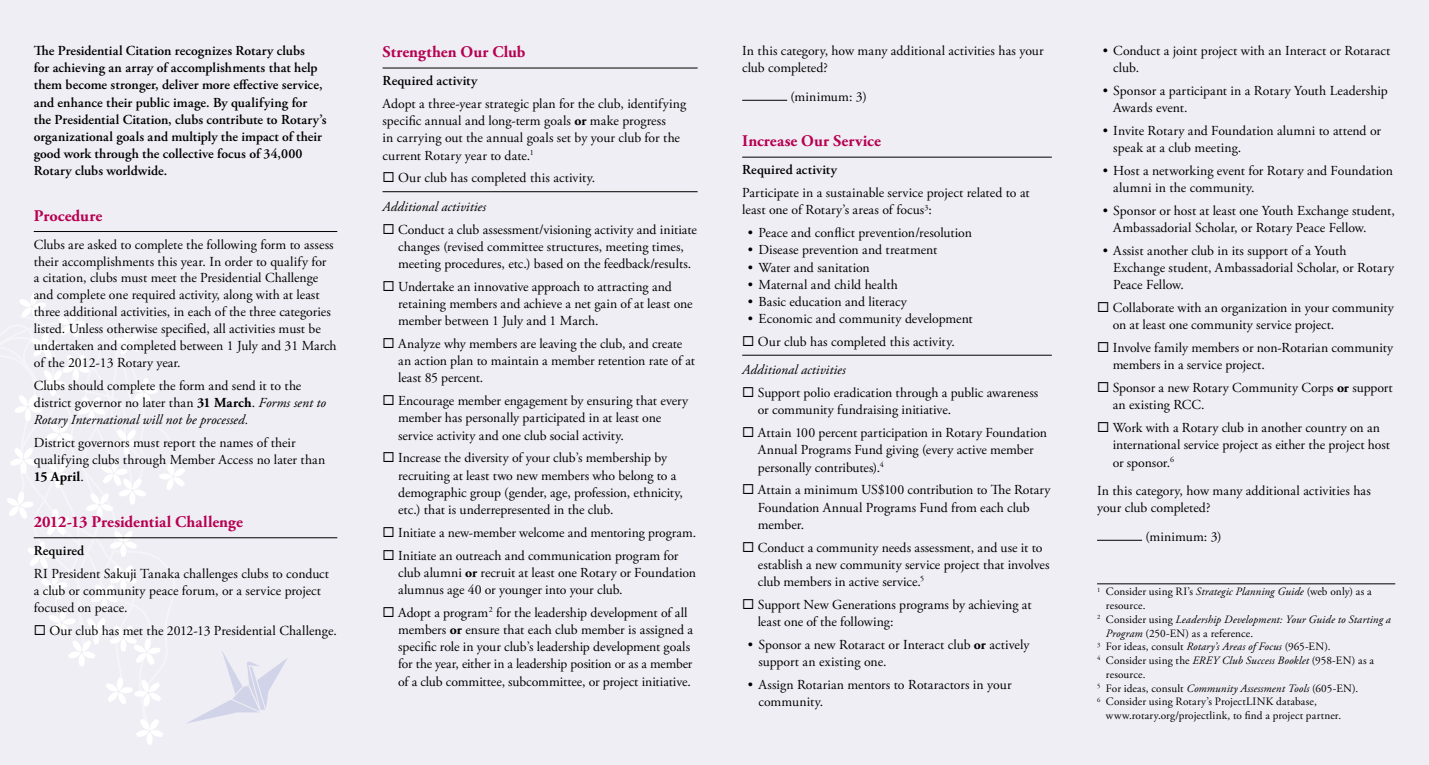
<style>
.page{position:relative;width:1429px;height:765px;background:#efeef5}
.page>*{position:absolute;margin:0;border:0;box-sizing:border-box;transform-origin:0 0}
.t1{font:700 16.25px "Adobe Garamond Pro";letter-spacing:.005em;color:#b70050}
.t2{font:13.75px/17.2px "Adobe Garamond Pro";letter-spacing:-.005em;color:#000}
.t3{font:600 13.75px/17.2px "Adobe Garamond Pro";letter-spacing:.005em;color:#000}
.t4{font:11.25px "Adobe Garamond Pro";letter-spacing:.015em;color:#000}
.t5{font:italic 11.25px "Adobe Garamond Pro";letter-spacing:.01em;color:#000}
.s1{font-weight:700}
.s2{font-style:italic}
.s3{font-style:normal}
</style>
<div class="page">
<svg style="left:7px;top:293px;width:281px;height:452px"></svg>
<hr style="left:742px;top:157px;width:310px;height:1px;background:#000">
<hr style="left:742px;top:355px;width:310px;height:1px;background:#000">
<hr style="left:742px;top:100px;width:45px;height:1px;background:#000">
<hr style="left:1097px;top:540px;width:45px;height:1px;background:#000">
<hr style="left:34px;top:231px;width:303px;height:1px;background:#000">
<hr style="left:34px;top:537px;width:303px;height:1px;background:#000">
<hr style="left:382px;top:68px;width:316px;height:1px;background:#000">
<hr style="left:382px;top:191px;width:316px;height:1px;background:#000">
<hr style="left:1097px;top:584px;width:298px;height:1px;background:#000">
<p class="t3" style="left:34px;top:42px;width:294px">The Presidential Citation recognizes Rotary clubs<br>for achieving an array of accomplishments that help them become stronger, deliver more effective service, and enhance their public image. By qualifying for the Presidential Citation, clubs contribute to Rotary’s organizational goals and multiply the impact of their good work through the collective focus of 34,000<br>Rotary clubs worldwide.</p>
<p class="t1" style="left:34px;top:206px;width:70px">Procedure</p>
<p class="t2" style="left:34px;top:236px;width:304px;line-height:16.9px">Clubs are asked to complete the following form to assess their accomplishments this year. In order to qualify for<br>a citation, clubs must meet the Presidential Challenge and complete one required activity, along with at least three additional activities, in each of the three categories listed. Unless otherwise specified, all activities must be undertaken and completed between 1 July and 31 March of the 2012-13 Rotary year.</p>
<p class="t2" style="left:34px;top:377px;width:294px">Clubs should complete the form and send it to the district governor no later than <span class="s1">31 March</span>. <span class="s2">Forms sent to<br>Rotary International will not be processed.</span></p>
<p class="t2" style="left:34px;top:434px;width:293px">District governors must report the names of their qualifying clubs through Member Access no later than<br><span class="s1">15 April</span>.</p>
<p class="t1" style="left:34px;top:512px;width:211px">2012-13 Presidential Challenge</p>
<p class="t3" style="left:34px;top:542px;width:52px">Required</p>
<p class="t2" style="left:34px;top:565px;width:297px">RI President Sakuji Tanaka challenges clubs to conduct a club or community peace forum, or a service project focused on peace.</p>
<p class="t2" style="left:34px;top:622px;width:305px">◻ Our club has met the 2012-13 Presidential Challenge.</p>
<p class="t1" style="left:382px;top:42px;width:144px">Strengthen Our Club</p>
<p class="t3" style="left:382px;top:72px;width:96px">Required activity</p>
<p class="t2" style="left:382px;top:96px;width:305px">Adopt a three-year strategic plan for the club, identifying specific annual and long-term goals <span class="s1">or</span> make progress<br>in carrying out the annual goals set by your club for the current Rotary year to date.<sup>1</sup></p>
<p class="t2" style="left:382px;top:164px;width:214px;line-height:28.4px">◻ Our club has completed this activity.<br><span class="s2">Additional activities</span></p>
<p class="t2" style="left:398px;top:221px;width:300px;text-indent:-16px">◻ Conduct a club assessment/visioning activity and initiate changes (revised committee structures, meeting times, meeting procedures, etc.) based on the feedback/results.</p>
<p class="t2" style="left:398px;top:278px;width:296px;text-indent:-16px">◻ Undertake an innovative approach to attracting and retaining members and achieve a net gain of at least one member between 1 July and 1 March.</p>
<p class="t2" style="left:398px;top:336px;width:298px;text-indent:-16px">◻ Analyze why members are leaving the club, and create an action plan to maintain a member retention rate of at least 85 percent.</p>
<p class="t2" style="left:398px;top:393px;width:291px;text-indent:-16px">◻ Encourage member engagement by ensuring that every member has personally participated in at least one service activity and one club social activity.</p>
<p class="t2" style="left:398px;top:450px;width:286px;text-indent:-16px">◻ Increase the diversity of your club’s membership by recruiting at least two new members who belong to a demographic group (gender, age, profession, ethnicity, etc.) that is underrepresented in the club.</p>
<p class="t2" style="left:382px;top:524px;width:315px">◻ Initiate a new-member welcome and mentoring program.</p>
<p class="t2" style="left:398px;top:547px;width:299px;text-indent:-16px">◻ Initiate an outreach and communication program for club alumni <span class="s1">or</span> recruit at least one Rotary or Foundation alumnus age 40 or younger into your club.</p>
<p class="t2" style="left:398px;top:604px;width:296px;text-indent:-16px">◻ Adopt a program<sup>2</sup> for the leadership development of all members <span class="s1">or</span> ensure that each club member is assigned a specific role in your club’s leadership development goals for the year, either in a leadership position or as a member of a club committee, subcommittee, or project initiative.</p>
<p class="t2" style="left:742px;top:42px;width:303px">In this category, how many additional activities has your club completed?</p>
<p class="t2" style="left:791px;top:88px;width:78px">(minimum: 3)</p>
<p class="t1" style="left:742px;top:131px;width:140px">Increase Our Service</p>
<p class="t3" style="left:742px;top:162px;width:96px">Required activity</p>
<p class="t2" style="left:742px;top:185px;width:289px">Participate in a sustainable service project related to at least one of Rotary’s areas of focus<sup>3</sup>:</p>
<p class="t2" style="left:748px;top:225px;width:226px">• Peace and conflict prevention/resolution</p>
<p class="t2" style="left:748px;top:242px;width:191px">• Disease prevention and treatment</p>
<p class="t2" style="left:748px;top:259px;width:124px">• Water and sanitation</p>
<p class="t2" style="left:748px;top:276px;width:152px">• Maternal and child health</p>
<p class="t2" style="left:748px;top:293px;width:161px">• Basic education and literacy</p>
<p class="t2" style="left:748px;top:311px;width:226px">• Economic and community development</p>
<p class="t2" style="left:742px;top:328px;width:214px;line-height:28.4px">◻ Our club has completed this activity.<br><span class="s2">Additional activities</span></p>
<p class="t2" style="left:758px;top:385px;width:282px;text-indent:-16px">◻ Support polio eradication through a public awareness or community fundraising initiative.</p>
<p class="t2" style="left:758px;top:425px;width:291px;text-indent:-16px">◻ Attain 100 percent participation in Rotary Foundation<br>Annual Programs Fund giving (every active member personally contributes).<sup>4</sup></p>
<p class="t2" style="left:758px;top:482px;width:294px;text-indent:-16px">◻ Attain a minimum US$100 contribution to The Rotary<br>Foundation Annual Programs Fund from each club member.</p>
<p class="t2" style="left:758px;top:539px;width:293px;text-indent:-16px">◻ Conduct a community needs assessment, and use it to establish a new community service project that involves club members in active service.<sup>5</sup></p>
<p class="t2" style="left:758px;top:596px;width:275px;text-indent:-16px">◻ Support New Generations programs by achieving at least one of the following:</p>
<p class="t2" style="left:758px;top:636px;width:272px;text-indent:-11px">• Sponsor a new Rotaract or Interact club <span class="s1">or</span> actively support an existing one.</p>
<p class="t2" style="left:758px;top:676px;width:255px;text-indent:-11px">• Assign Rotarian mentors to Rotaractors in your community.</p>
<p class="t2" style="left:1113px;top:42px;width:278px;text-indent:-11px">• Conduct a joint project with an Interact or Rotaract club.</p>
<p class="t2" style="left:1113px;top:82px;width:276px;text-indent:-11px">• Sponsor a participant in a Rotary Youth Leadership<br>Awards event.</p>
<p class="t2" style="left:1113px;top:122px;width:269px;text-indent:-11px">• Invite Rotary and Foundation alumni to attend or speak at a club meeting.</p>
<p class="t2" style="left:1113px;top:162px;width:281px;text-indent:-11px">• Host a networking event for Rotary and Foundation alumni in the community.</p>
<p class="t2" style="left:1113px;top:202px;width:283px;text-indent:-11px">• Sponsor or host at least one Youth Exchange student,<br>Ambassadorial Scholar, or Rotary Peace Fellow.</p>
<p class="t2" style="left:1113px;top:242px;width:282px;text-indent:-11px">• Assist another club in its support of a Youth<br>Exchange student, Ambassadorial Scholar, or Rotary<br>Peace Fellow.</p>
<p class="t2" style="left:1112px;top:300px;width:283px;text-indent:-16px">◻ Collaborate with an organization in your community on at least one community service project.</p>
<p class="t2" style="left:1112px;top:340px;width:282px;text-indent:-16px">◻ Involve family members or non-Rotarian community members in a service project.</p>
<p class="t2" style="left:1112px;top:380px;width:282px;text-indent:-16px">◻ Sponsor a new Rotary Community Corps <span class="s1">or</span> support an existing RCC.</p>
<p class="t2" style="left:1112px;top:420px;width:279px;text-indent:-16px">◻ Work with a Rotary club in another country on an international service project as either the project host or sponsor.<sup>6</sup></p>
<p class="t2" style="left:1097px;top:482px;width:275px">In this category, how many additional activities has your club completed?</p>
<p class="t2" style="left:1145px;top:528px;width:78px">(minimum: 3)</p>
<p class="t4" style="left:1097px;top:585px;width:276px"><sup>1</sup> Consider using RI’s <span class="s2">Strategic Planning Guide</span> (web only) as a</p>
<p class="t4" style="left:1106px;top:599px;width:41px">resource.</p>
<p class="t5" style="left:1097px;top:613px;width:295px"><sup>2</sup> <span class="s3">Consider using</span> Leadership Development: Your Guide to Starting a</p>
<p class="t4" style="left:1106px;top:626px;width:149px"><span class="s2">Program</span> (250-EN) as a reference.</p>
<p class="t4" style="left:1097px;top:640px;width:235px"><sup>3</sup> For ideas, consult <span class="s2">Rotary’s Areas of Focus</span> (965-EN).</p>
<p class="t4" style="left:1097px;top:654px;width:279px"><sup>4</sup> Consider using the <span class="s2">EREY Club Success Booklet</span> (958-EN) as a</p>
<p class="t4" style="left:1106px;top:668px;width:41px">resource.</p>
<p class="t4" style="left:1097px;top:681px;width:263px"><sup>5</sup> For ideas, consult <span class="s2">Community Assessment Tools</span> (605-EN).</p>
<p class="t4" style="left:1097px;top:695px;width:221px"><sup>6</sup> Consider using Rotary’s ProjectLINK database,</p>
<p class="t4" style="left:1106px;top:709px;width:237px">www.rotary.org/projectlink, to find a project partner.</p>
</div>
